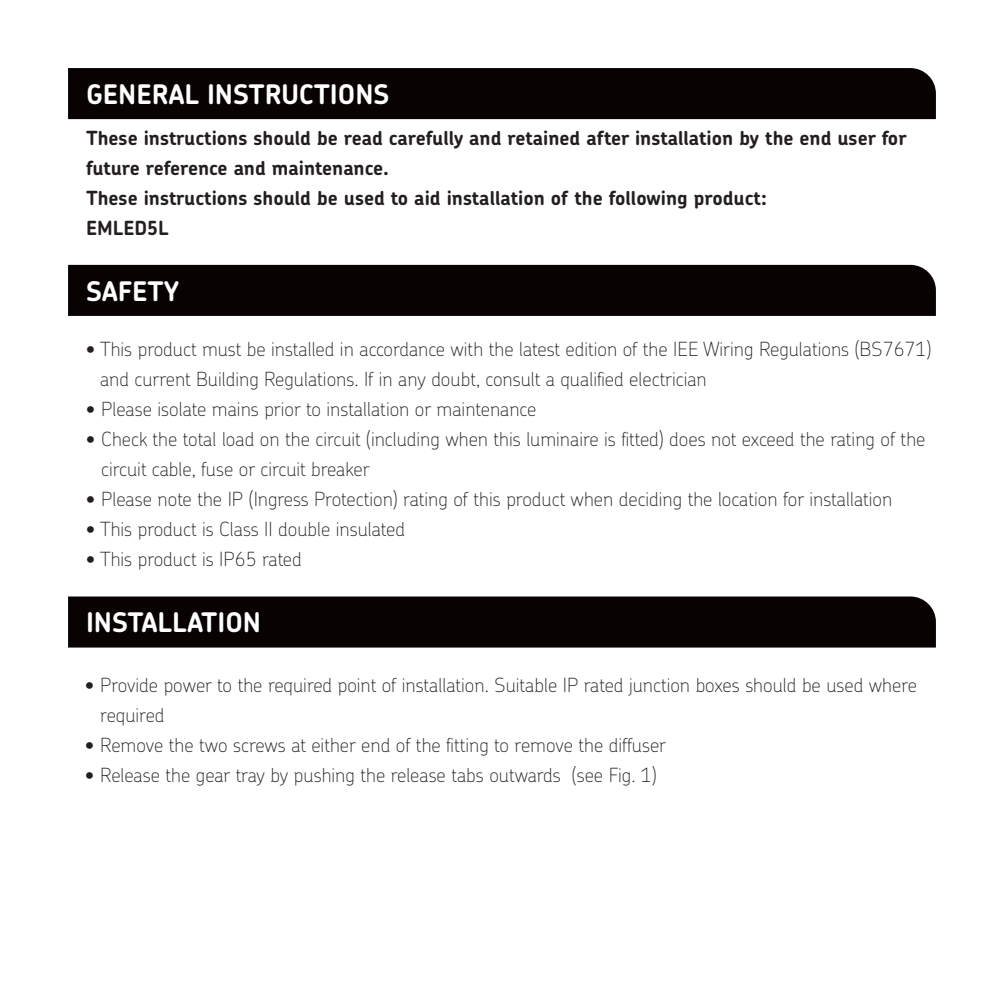
<style>
.page{position:relative;width:1004px;height:1004px;background:#fff}
.page>*{position:absolute;margin:0;border:0;box-sizing:border-box;transform-origin:0 0}
.t1{font:700 27px "Chevin Pro";color:#fff}
.t2{font:100 19.5px/30px "Chevin Pro";color:#231f20}
.t3{font:700 19.5px/30px "Chevin Pro";color:#231f20}
</style>
<div class="page">
<div style="left:68px;top:68px;width:867px;height:51px;background:#080302"></div>
<div style="left:68px;top:265px;width:867px;height:51px;background:#080302"></div>
<div style="left:68px;top:596px;width:867px;height:51px;background:#080302"></div>
<p class="t1" style="left:86px;top:76px;width:305px">GENERAL INSTRUCTIONS</p>
<p class="t3" style="left:86px;top:123px;width:822px">These instructions should be read carefully and retained after installation by the end user for future reference and maintenance.</p>
<p class="t3" style="left:86px;top:183px;width:682px">These instructions should be used to aid installation of the following product:</p>
<p class="t3" style="left:86px;top:213px;width:84px">EMLED5L</p>
<p class="t1" style="left:86px;top:273px;width:94px">SAFETY</p>
<p class="t2" style="left:100px;top:333px;width:832px;text-indent:-14px">• This product must be installed in accordance with the latest edition of the IEE Wiring Regulations (BS7671) and current Building Regulations. If in any doubt, consult a qualified electrician</p>
<p class="t2" style="left:86px;top:393px;width:452px">• Please isolate mains prior to installation or maintenance</p>
<p class="t2" style="left:101px;top:423px;width:825px;text-indent:-15px">• Check the total load on the circuit (including when this luminaire is fitted) does not exceed the rating of the circuit cable, fuse or circuit breaker</p>
<p class="t2" style="left:86px;top:483px;width:807px">• Please note the IP (Ingress Protection) rating of this product when deciding the location for installation</p>
<p class="t2" style="left:86px;top:513px;width:320px">• This product is Class II double insulated</p>
<p class="t2" style="left:86px;top:543px;width:217px">• This product is IP65 rated</p>
<p class="t1" style="left:86px;top:604px;width:176px">INSTALLATION</p>
<p class="t2" style="left:100px;top:669px;width:818px;text-indent:-15px">• Provide power to the required point of installation. Suitable IP rated junction boxes should be used where required</p>
<p class="t2" style="left:85px;top:729px;width:582px">• Remove the two screws at either end of the fitting to remove the diffuser</p>
<p class="t2" style="left:85px;top:759px;width:573px">• Release the gear tray by pushing the release tabs outwards (see Fig. 1)</p>
</div>
